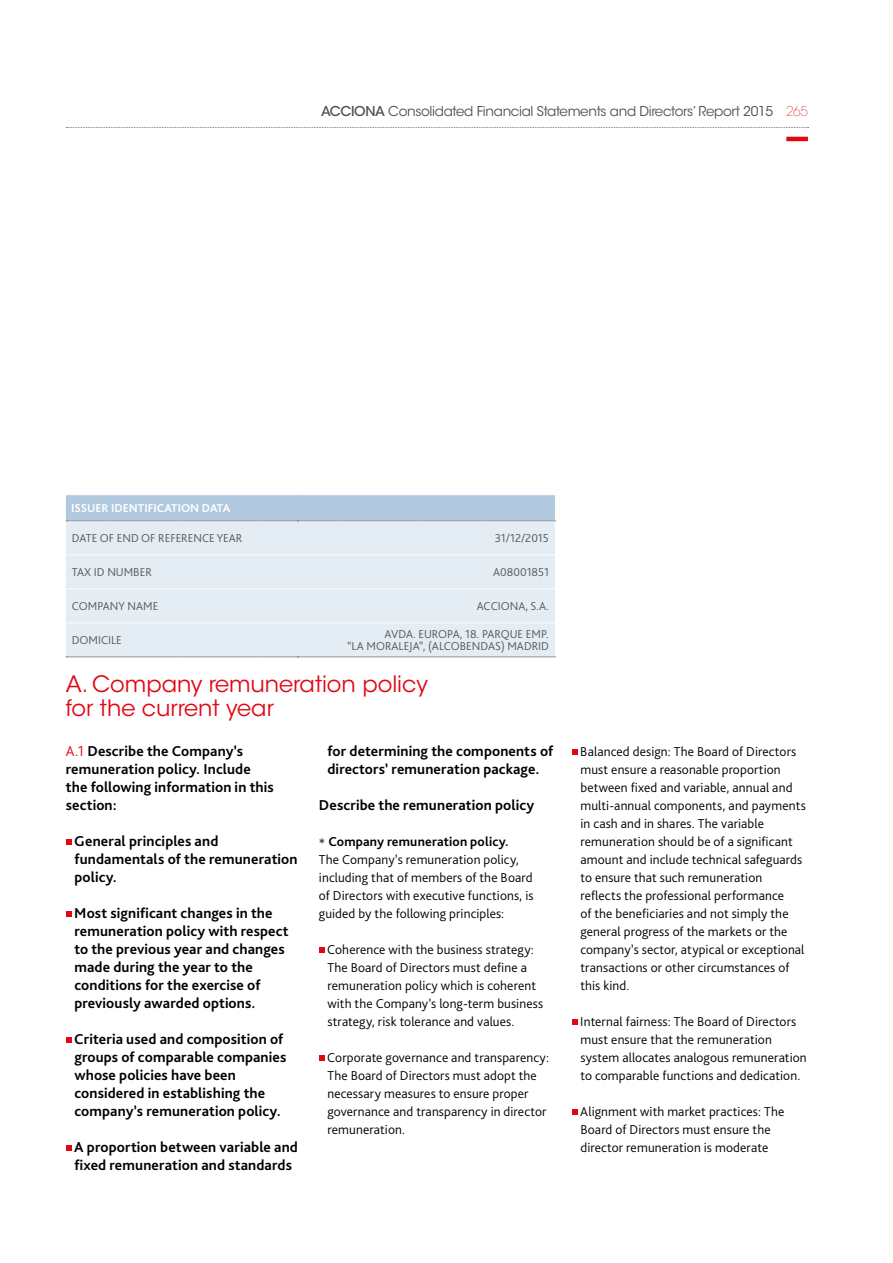
<style>
.page{position:relative;width:893px;height:1263px;background:#fff}
.page>*{position:absolute;margin:0;border:0;box-sizing:border-box;transform-origin:0 0}
.t1{font:22.5px/24px "ITC Avant Garde Std";color:#e30613}
.t2{font:700 15px/18px "Bliss Pro";letter-spacing:.01em;color:#000}
.t3{font:300 13.5px/18px "Bliss Pro";letter-spacing:.01em;color:#000}
.t4{font:13.5px "ITC Avant Garde Std";letter-spacing:-.025em;color:#4b5256}
.t5{font:300 12px/12px "Bliss Pro";color:#575756;text-align:right}
.t6{font:700 12px "Bliss Pro";color:#fff}
.s1{font-weight:500}
.s2{font-weight:200;color:#e30613}
.s3{font-weight:300;color:#e30613}
.s4{font-weight:700}
</style>
<div class="page">
<svg style="left:66px;top:127px;width:742px;height:1px"></svg>
<hr style="left:786px;top:137px;width:22px;height:4px;background:#e30613">
<div style="left:66px;top:521px;width:489px;height:136px;background:#e4ecf4"></div>
<hr style="left:66px;top:622px;width:231px;height:1px;background:#fff">
<hr style="left:297px;top:622px;width:258px;height:1px;background:#fff">
<svg style="left:66px;top:495px;width:490px;height:26px;background:#b1c8dd"></svg>
<hr style="left:66px;top:554px;width:231px;height:1px;background:#fff">
<hr style="left:297px;top:554px;width:258px;height:1px;background:#fff">
<hr style="left:66px;top:588px;width:231px;height:1px;background:#fff">
<hr style="left:297px;top:588px;width:258px;height:1px;background:#fff">
<svg style="left:66px;top:657px;width:490px;height:1px"></svg>
<svg style="left:66px;top:839px;width:5px;height:5px"></svg>
<svg style="left:66px;top:911px;width:5px;height:6px"></svg>
<svg style="left:66px;top:1037px;width:5px;height:6px"></svg>
<svg style="left:66px;top:1145px;width:5px;height:6px"></svg>
<svg style="left:319px;top:947px;width:5px;height:6px"></svg>
<svg style="left:319px;top:1055px;width:5px;height:6px"></svg>
<svg style="left:572px;top:749px;width:5px;height:5px"></svg>
<svg style="left:572px;top:1019px;width:5px;height:6px"></svg>
<svg style="left:572px;top:1109px;width:5px;height:6px"></svg>
<p class="t4" style="left:321px;top:103px;width:488px"><span class="s1">ACCIONA</span> Consolidated Financial Statements and Directors’ Report 2015 <span class="s2">265</span></p>
<p class="t6" style="left:71px;top:501px;width:161px">ISSUER IDENTIFICATION DATA</p>
<p class="t5" style="left:72px;top:532px;width:172px">DATE OF END OF REFERENCE YEAR</p>
<p class="t5" style="left:495px;top:532px;width:55px">31/12/2015</p>
<p class="t5" style="left:72px;top:566px;width:81px">TAX ID NUMBER</p>
<p class="t5" style="left:493px;top:566px;width:57px">A08001851</p>
<p class="t5" style="left:72px;top:600px;width:88px">COMPANY NAME</p>
<p class="t5" style="left:477px;top:600px;width:74px">ACCIONA, S.A.</p>
<p class="t5" style="left:72px;top:634px;width:51px">DOMICILE</p>
<p class="t5" style="left:347px;top:628px;width:203px">AVDA. EUROPA, 18. PARQUE EMP.<br>“LA MORALEJA”, (ALCOBENDAS) MADRID</p>
<h1 class="t1" style="left:66px;top:672px;width:363px">A. Company remuneration policy for the current year</h1>
<p class="t2" style="left:66px;top:742px;width:209px"><span class="s3">A.1</span> Describe the Company’s remuneration policy. Include the following information in this section:</p>
<p class="t2" style="left:74px;top:832px;width:225px">General principles and fundamentals of the remuneration policy.</p>
<p class="t2" style="left:74px;top:904px;width:216px">Most significant changes in the remuneration policy with respect to the previous year and changes made during the year to the conditions for the exercise of previously awarded options.</p>
<p class="t2" style="left:74px;top:1030px;width:214px">Criteria used and composition of groups of comparable companies whose policies have been considered in establishing the company’s remuneration policy.</p>
<p class="t2" style="left:74px;top:1138px;width:225px">A proportion between variable and fixed remuneration and standards</p>
<p class="t2" style="left:327px;top:742px;width:227px">for determining the components of directors’ remuneration package.</p>
<p class="t2" style="left:319px;top:796px;width:217px">Describe the remuneration policy</p>
<p class="t3" style="left:319px;top:832px;width:216px">* <span class="s4">Company remuneration policy.<br></span>The Company’s remuneration policy, including that of members of the Board of Directors with executive functions, is guided by the following principles:</p>
<p class="t3" style="left:327px;top:940px;width:217px">Coherence with the business strategy:<br>The Board of Directors must define a remuneration policy which is coherent with the Company’s long-term business strategy, risk tolerance and values.</p>
<p class="t3" style="left:327px;top:1048px;width:223px">Corporate governance and transparency:<br>The Board of Directors must adopt the necessary measures to ensure proper governance and transparency in director remuneration.</p>
<p class="t3" style="left:580px;top:742px;width:227px">Balanced design: The Board of Directors must ensure a reasonable proportion between fixed and variable, annual and multi-annual components, and payments in cash and in shares. The variable remuneration should be of a significant amount and include technical safeguards to ensure that such remuneration reflects the professional performance<br>of the beneficiaries and not simply the general progress of the markets or the company’s sector, atypical or exceptional transactions or other circumstances of this kind.</p>
<p class="t3" style="left:580px;top:1012px;width:228px">Internal fairness: The Board of Directors must ensure that the remuneration system allocates analogous remuneration to comparable functions and dedication.</p>
<p class="t3" style="left:580px;top:1102px;width:206px">Alignment with market practices: The<br>Board of Directors must ensure the director remuneration is moderate</p>
</div>
